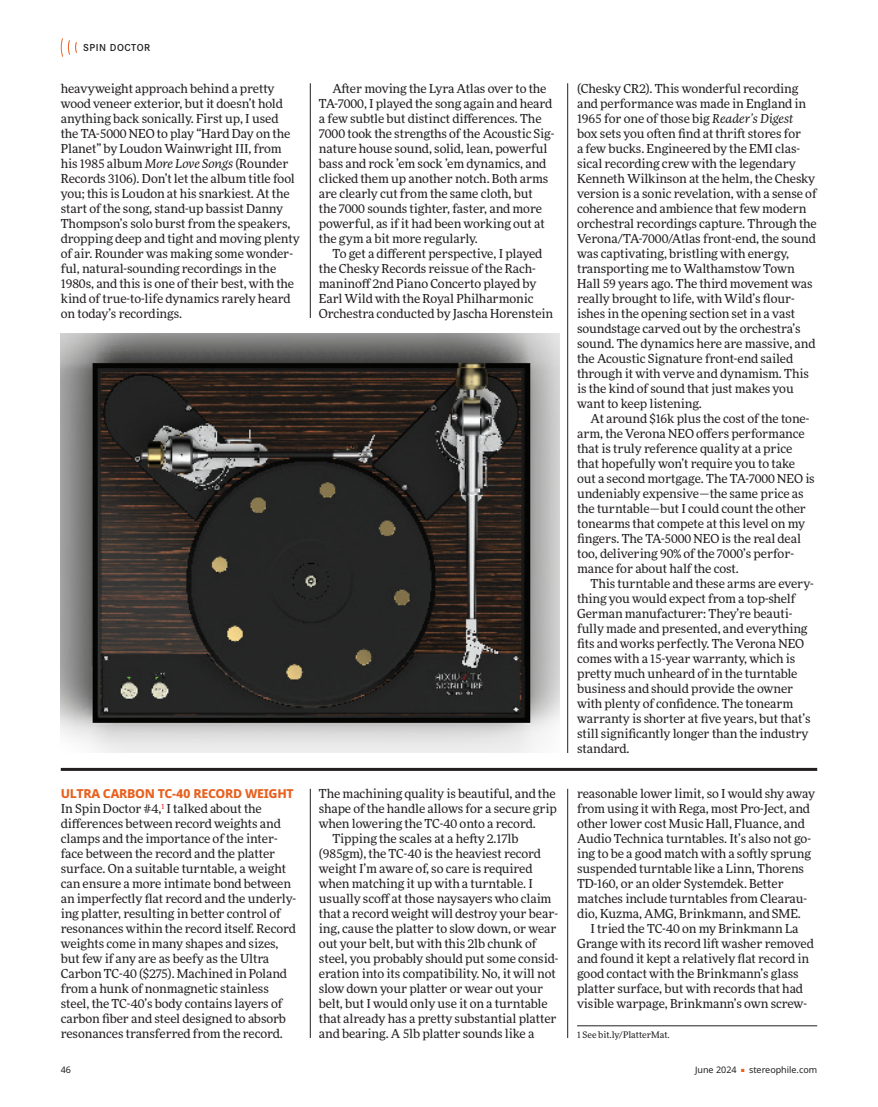
<style>
.page{position:relative;width:878px;height:1107px;background:#fff}
.page>*{position:absolute;margin:0;border:0;box-sizing:border-box;transform-origin:0 0}
.DEPT_BODY{font:12.3px/15px "More Pro";letter-spacing:-.005em;color:#231f20}
.DEPT_BODY_FIRST{font:12.3px/15px "More Pro";letter-spacing:-.005em;color:#231f20;text-align:justify}
.DEPT_SUBHEAD1{font:800 12.3px "Noto Sans";letter-spacing:-.02em;color:#e7601f}
.t1{font:600 10.5px "Corporate S Pro";letter-spacing:.05em;color:#231f20}
.t2{font:9px "Noto Sans";color:#231f20}
.FOOTNOTE{font:9px "More Pro";color:#231f20}
.s1{font-style:italic}
</style>
<div class="page">
<img style="left:61px;top:333px;width:498px;height:420px">
<svg style="left:61px;top:38px;width:16px;height:19px"></svg>
<hr style="left:577px;top:1026px;width:240px;height:1px;background:#231f20">
<hr style="left:567px;top:789px;width:1px;height:249px;background:#231f20">
<hr style="left:310px;top:789px;width:1px;height:249px;background:#231f20">
<hr style="left:61px;top:768px;width:756px;height:3px;background:#231f20">
<hr style="left:310px;top:83px;width:1px;height:235px;background:#231f20">
<hr style="left:567px;top:83px;width:1px;height:670px;background:#231f20">
<p class="t1" style="left:83px;top:40px;width:69px">SPIN DOCTOR</p>
<p class="DEPT_BODY" style="left:61px;top:81px;width:240px">heavyweight approach behind a pretty wood veneer exterior, but it doesn’t hold anything back sonically. First up, I used<br>the TA-5000 NEO to play “Hard Day on the Planet” by Loudon Wainwright III, from his 1985 album <span class="s1">More Love Songs</span> (Rounder Records 3106). Don’t let the album title fool you; this is Loudon at his snarkiest. At the start of the song, stand-up bassist Danny Thompson’s solo burst from the speakers, dropping deep and tight and moving plenty of air. Rounder was making some wonder&shy;ful, natural-sounding recordings in the 1980s, and this is one of their best, with the kind of true-to-life dynamics rarely heard on today’s recordings.</p>
<p class="DEPT_BODY" style="left:319px;top:81px;width:237px;text-indent:14px">After moving the Lyra Atlas over to the TA-7000, I played the song again and heard a few subtle but distinct differences. The 7000 took the strengths of the Acoustic Sig&shy;nature house sound, solid, lean, powerful bass and rock ’em sock ’em dynamics, and clicked them up another notch. Both arms are clearly cut from the same cloth, but<br>the 7000 sounds tighter, faster, and more powerful, as if it had been working out at the gym a bit more regularly.</p>
<p class="DEPT_BODY" style="left:319px;top:246px;width:236px;text-indent:14px">To get a different perspective, I played the Chesky Records reissue of the Rach&shy;maninoff 2nd Piano Concerto played by Earl Wild with the Royal Philharmonic Orchestra conducted by Jascha Horenstein</p>
<p class="DEPT_SUBHEAD1" style="left:61px;top:785px;width:234px">ULTRA CARBON TC-40 RECORD WEIGHT</p>
<p class="DEPT_BODY_FIRST" style="left:61px;top:801px;width:237px;text-align:left">In Spin Doctor #4,<sup>1</sup> I talked about the differences between record weights and clamps and the importance of the inter&shy;face between the record and the platter surface. On a suitable turntable, a weight can ensure a more intimate bond between an imperfectly flat record and the underly&shy;ing platter, resulting in better control of resonances within the record itself. Record weights come in many shapes and sizes, but few if any are as beefy as the Ultra Carbon TC-40 ($275). Machined in Poland from a hunk of nonmagnetic stainless steel, the TC-40’s body contains layers of carbon fiber and steel designed to absorb resonances transferred from the record.</p>
<p class="DEPT_BODY_FIRST" style="left:319px;top:786px;width:239px">The machining quality is beautiful, and the shape of the handle allows for a secure grip when lowering the TC-40 onto a record.</p>
<p class="DEPT_BODY" style="left:319px;top:831px;width:241px;text-indent:14px">Tipping the scales at a hefty 2.17lb (985gm), the TC-40 is the heaviest record weight I’m aware of, so care is required when matching it up with a turntable. I usually scoff at those naysayers who claim that a record weight will destroy your bear&shy;ing, cause the platter to slow down, or wear out your belt, but with this 2lb chunk of steel, you probably should put some consid&shy;eration into its compatibility. No, it will not slow down your platter or wear out your belt, but I would only use it on a turntable that already has a pretty substantial platter and bearing. A 5lb platter sounds like a</p>
<p class="DEPT_BODY" style="left:577px;top:81px;width:241px">(Chesky CR2). This wonderful recording and performance was made in England in 1965 for one of those big <span class="s1">Reader’s Digest </span>box sets you often find at thrift stores for<br>a few bucks. Engineered by the EMI clas&shy;sical recording crew with the legendary Kenneth Wilkinson at the helm, the Chesky version is a sonic revelation, with a sense of coherence and ambience that few modern orchestral recordings capture. Through the Verona/TA-7000/Atlas front-end, the sound was captivating, bristling with energy, transporting me to Walthamstow Town Hall 59 years ago. The third movement was really brought to life, with Wild’s flour&shy;ishes in the opening section set in a vast soundstage carved out by the orchestra’s sound. The dynamics here are massive, and the Acoustic Signature front-end sailed through it with verve and dynamism. This is the kind of sound that just makes you want to keep listening.</p>
<p class="DEPT_BODY" style="left:577px;top:411px;width:239px;text-indent:14px">At around $16k plus the cost of the tone&shy;arm, the Verona NEO offers performance that is truly reference quality at a price that hopefully won’t require you to take out a second mortgage. The TA-7000 NEO is undeniably expensive—the same price as the turntable—but I could count the other tonearms that compete at this level on my fingers. The TA-5000 NEO is the real deal too, delivering 90% of the 7000’s perfor&shy;mance for about half the cost.</p>
<p class="DEPT_BODY" style="left:577px;top:576px;width:238px;text-indent:14px">This turntable and these arms are every&shy;thing you would expect from a top-shelf German manufacturer: They’re beauti&shy;fully made and presented, and everything fits and works perfectly. The Verona NEO comes with a 15-year warranty, which is pretty much unheard of in the turntable business and should provide the owner with plenty of confidence. The tonearm warranty is shorter at five years, but that’s still significantly longer than the industry standard.</p>
<p class="DEPT_BODY" style="left:577px;top:786px;width:240px">reasonable lower limit, so I would shy away from using it with Rega, most Pro-Ject, and other lower cost Music Hall, Fluance, and Audio Technica turntables. It’s also not go&shy;ing to be a good match with a softly sprung suspended turntable like a Linn, Thorens TD-160, or an older Systemdek. Better matches include turntables from Clearau&shy;dio, Kuzma, AMG, Brinkmann, and SME.</p>
<p class="DEPT_BODY" style="left:577px;top:921px;width:238px;text-indent:14px">I tried the TC-40 on my Brinkmann La Grange with its record lift washer removed and found it kept a relatively flat record in good contact with the Brinkmann’s glass platter surface, but with records that had visible warpage, Brinkmann’s own screw-</p>
<p class="FOOTNOTE" style="left:577px;top:1029px;width:94px">1 See bit.ly/PlatterMat.</p>
<p class="t2" style="left:61px;top:1064px;width:12px">46</p>
<p class="t2" style="left:695px;top:1064px;width:124px">June 2024 <sup>■</sup> stereophile.com</p>
</div>
